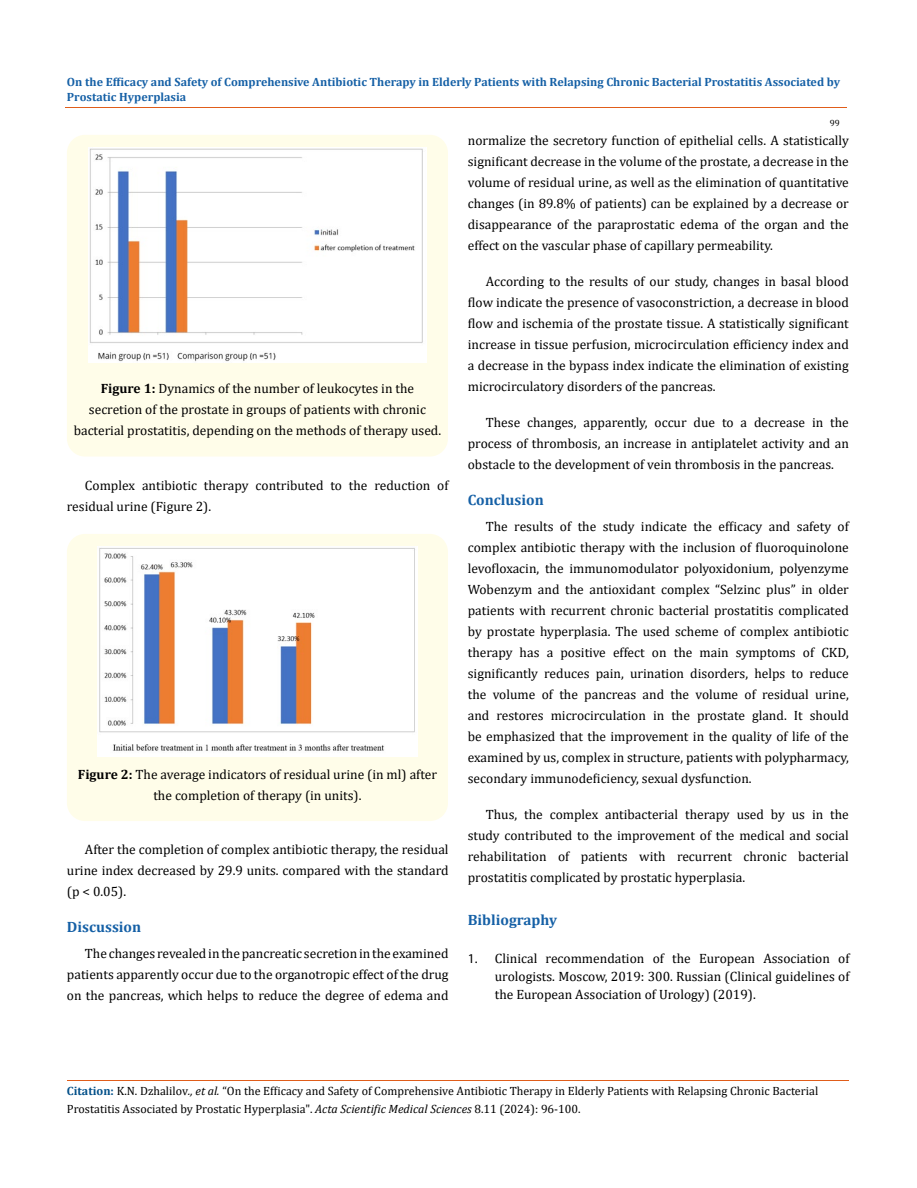
<style>
.page{position:relative;width:917px;height:1188px;background:#fff}
.page>*{position:absolute;margin:0;border:0;box-sizing:border-box;transform-origin:0 0}
.t1{font:700 15px "Cambria";color:#1560a6}
.t2{font:13.5px/21px "Cambria";color:#000;text-align:justify}
.t3{font:12px/18px "Cambria";color:#000}
.t4{font:700 12px/15px "Cambria";color:#1560a6}
.t5{font:9px "Cambria";color:#000}
.s1{font-weight:700}
.s2{font-family:"Myriad Pro"}
.s3{font-weight:700;color:#035089}
.s4{font-style:italic}
</style>
<div class="page">
<div style="left:67px;top:135px;width:381px;height:322px;background:#fffde9;border-radius:18px"></div>
<img style="left:88px;top:147px;width:338px;height:216px">
<div style="left:67px;top:534px;width:381px;height:287px;background:#fffde9;border-radius:18px"></div>
<img style="left:98px;top:547px;width:319px;height:210px">
<hr style="left:65px;top:108px;width:782px;height:1px;background:#e05d1a">
<hr style="left:67px;top:1080px;width:781px;height:1px;background:#e05d1a">
<p class="t4" style="left:67px;top:74px;width:774px">On the Efficacy and Safety of Comprehensive Antibiotic Therapy in Elderly Patients with Relapsing Chronic Bacterial Prostatitis Associated by<br>Prostatic Hyperplasia</p>
<p class="t2" style="left:74px;top:378px;width:369px;text-align:center"><span class="s1">Figure 1:</span> Dynamics of the number of leukocytes in the secretion of the prostate in groups of patients with chronic bacterial prostatitis, depending on the methods of therapy used.</p>
<p class="t2" style="left:67px;top:474px;width:383px;text-indent:18px">Complex antibiotic therapy contributed to the reduction of residual urine (Figure 2).</p>
<p class="t2" style="left:78px;top:764px;width:360px;text-align:center"><span class="s1">Figure 2:</span> The average indicators of residual urine (in ml) after the completion of therapy (in units).</p>
<p class="t2" style="left:67px;top:839px;width:383px;text-indent:18px">After the completion of complex antibiotic therapy, the residual urine index decreased by 29.9 units. compared with the standard (p &lt; 0.05).</p>
<p class="t1" style="left:67px;top:916px;width:76px">Discussion</p>
<p class="t2" style="left:67px;top:942px;width:383px;text-indent:18px">The changes revealed in the pancreatic secretion in the examined patients apparently occur due to the organotropic effect of the drug on the pancreas, which helps to reduce the degree of edema and</p>
<p class="t5" style="left:829px;top:118px;width:11px">99</p>
<p class="t2" style="left:468px;top:130px;width:382px">normalize the secretory function of epithelial cells. A statistically significant decrease in the volume of the prostate, a decrease in the volume of residual urine, as well as the elimination of quantitative changes (in 89.8% of patients) can be explained by a decrease or disappearance of the paraprostatic edema of the organ and the effect on the vascular phase of capillary permeability.</p>
<p class="t2" style="left:468px;top:271px;width:382px;text-indent:18px">According to the results of our study, changes in basal blood flow indicate the presence of vasoconstriction, a decrease in blood flow and ischemia of the prostate tissue. A statistically significant increase in tissue perfusion, microcirculation efficiency index and a decrease in the bypass index indicate the elimination of existing microcirculatory disorders of the pancreas.</p>
<p class="t2" style="left:468px;top:412px;width:382px;text-indent:18px">These changes, apparently, occur due to a decrease in the process of thrombosis, an increase in antiplatelet activity and an obstacle to the development of vein thrombosis in the pancreas.</p>
<p class="t1" style="left:468px;top:490px;width:77px">Conclusion</p>
<p class="t2" style="left:468px;top:516px;width:382px;text-indent:18px">The results of the study indicate the efficacy and safety of complex antibiotic therapy with the inclusion of fluoroquinolone levofloxacin, the immunomodulator polyoxidonium, polyenzyme Wobenzym and the antioxidant complex “Selzinc plus” in older patients with recurrent chronic bacterial prostatitis complicated by prostate hyperplasia. The used scheme of complex antibiotic therapy has a positive effect on the main symptoms of CKD, significantly reduces pain, urination disorders, helps to reduce the volume of the pancreas and the volume of residual urine, and restores microcirculation in the prostate gland. It should be emphasized that the improvement in the quality of life of the examined by us, complex in structure, patients with polypharmacy, secondary immunodeficiency, sexual dysfunction.</p>
<p class="t2" style="left:468px;top:804px;width:382px;text-indent:18px">Thus, the complex antibacterial therapy used by us in the study contributed to the improvement of the medical and social rehabilitation of patients with recurrent chronic bacterial prostatitis complicated by prostatic hyperplasia.</p>
<p class="t1" style="left:468px;top:910px;width:91px">Bibliography</p>
<p class="t2" style="left:495px;top:949px;width:356px;line-height:18px;text-indent:-27px"><span class="s2">1.</span> Clinical recommendation of the European Association of urologists. Moscow, 2019: 300. Russian (Clinical guidelines of the European Association of Urology) (2019).</p>
<p class="t3" style="left:67px;top:1082px;width:752px"><span class="s3">Citation:</span> K.N. Dzhalilov<span class="s4">., et al.</span> “On the Efficacy and Safety of Comprehensive Antibiotic Therapy in Elderly Patients with Relapsing Chronic Bacterial<br>Prostatitis Associated by Prostatic Hyperplasia". <span class="s4">Acta Scientific Medical Sciences</span> 8.11 (2024): 96-100.</p>
</div>
